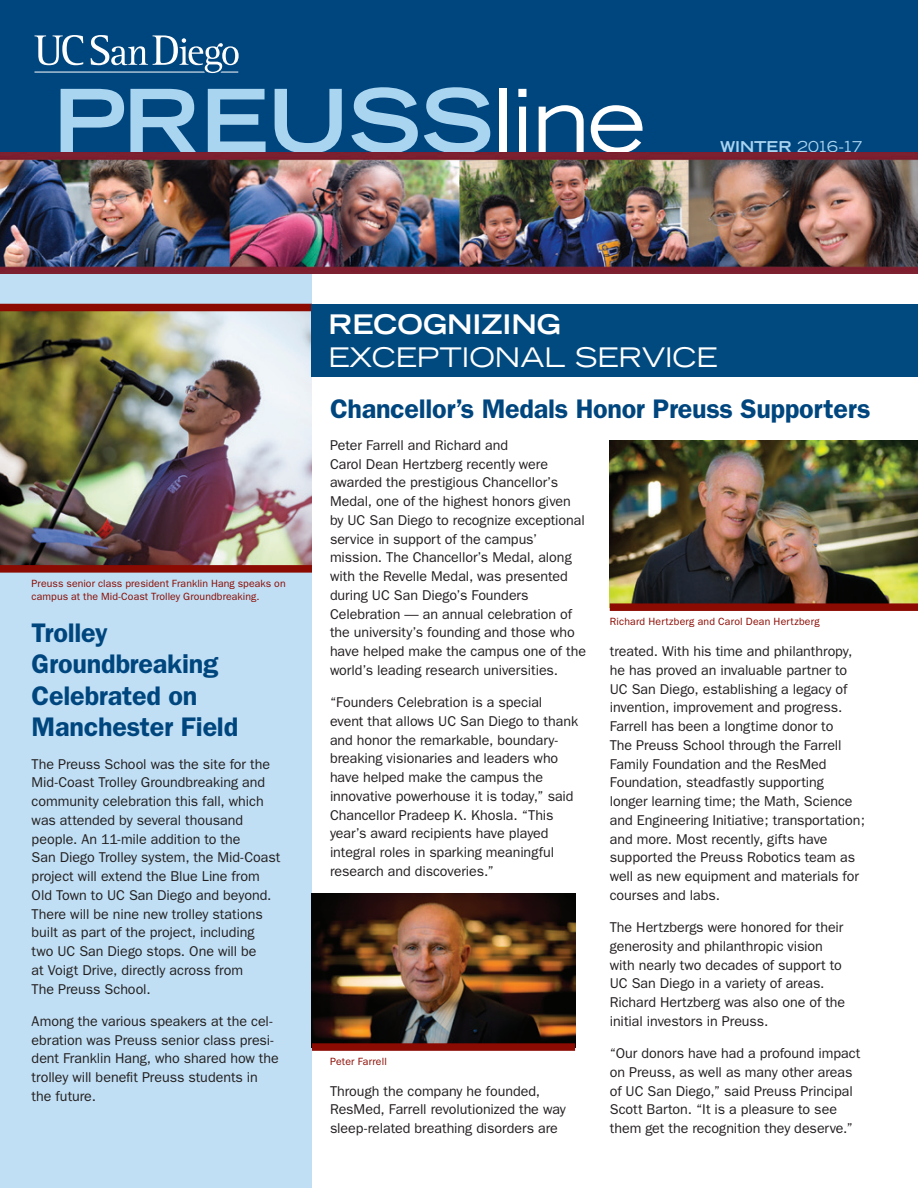
<style>
.page{position:relative;width:918px;height:1188px;background:#fff}
.page>*{position:absolute;margin:0;border:0;box-sizing:border-box;transform-origin:0 0}
.t1{font:700 expanded 87px "Trade Gothic LH";letter-spacing:-.01em;color:#aad5f1}
.t2{font:600 27px/31.5px "Franklin Gothic";letter-spacing:-.01em;color:#00467e}
.t3{font:expanded 27px "Trade Gothic LH";color:#fff}
.t4{font:700 expanded 27px "Trade Gothic LH";color:#fff}
.t5{font:expanded 15px "Trade Gothic LH";letter-spacing:-.085em;color:#aad5f1}
.t6{font:14.25px/18.8px "Franklin Gothic";letter-spacing:-.005em;color:#231f20}
.t7{font:10.5px/12.6px "Franklin Gothic";letter-spacing:.01em;color:#8b0a02}
.s1{font-weight:400;color:#fff}
.s2{font-weight:700}
</style>
<div class="page">
<div style="left:0;top:220px;width:312px;height:968px;background:#c0dff4"></div>
<img style="left:0;top:311px;width:312px;height:254px">
<div style="left:0;top:304px;width:312px;height:7px;background:#8b0a02"></div>
<div style="left:0;top:565px;width:312px;height:8px;background:#8b0a02"></div>
<img style="left:610px;top:440px;width:308px;height:163px">
<div style="left:610px;top:603px;width:308px;height:8px;background:#8b0a02"></div>
<img style="left:312px;top:894px;width:263px;height:149px">
<div style="left:312px;top:1043px;width:263px;height:8px;background:#8b0a02"></div>
<div style="left:312px;top:304px;width:606px;height:73px;background:#004a7f"></div>
<div style="left:0;top:0;width:918px;height:181px;background:#00467e"></div>
<svg style="left:34px;top:35px;width:205px;height:38px"></svg>
<img style="left:0;top:152px;width:918px;height:121px">
<h1 class="t1" style="left:53px;top:64px;width:594px">PREUSS<span class="s1">line</span></h1>
<p class="t5" style="left:720px;top:137px;width:144px"><span class="s2">WINTER</span> 2016-17</p>
<p class="t7" style="left:32px;top:577px;width:256px">Preuss senior class president Franklin Hang speaks on campus at the Mid-Coast Trolley Groundbreaking.</p>
<h2 class="t2" style="left:32px;top:617px;width:208px">Trolley<br>Groundbreaking<br>Celebrated on<br>Manchester Field</h2>
<p class="t6" style="left:32px;top:754px;width:250px">The Preuss School was the site for the Mid-Coast Trolley Groundbreaking and community celebration this fall, which was attended by several thousand people. An 11-mile addition to the<br>San Diego Trolley system, the Mid-Coast project will extend the Blue Line from Old Town to UC San Diego and beyond.<br>There will be nine new trolley stations built as part of the project, including<br>two UC San Diego stops. One will be<br>at Voigt Drive, directly across from<br>The Preuss School.</p>
<p class="t6" style="left:32px;top:1012px;width:249px">Among the various speakers at the cel&shy;ebration was Preuss senior class presi&shy;dent Franklin Hang, who shared how the trolley will benefit Preuss students in the future.</p>
<h2 class="t4" style="left:328px;top:307px;width:234px">RECOGNIZING</h2>
<h2 class="t3" style="left:328px;top:340px;width:391px">EXCEPTIONAL SERVICE</h2>
<h2 class="t2" style="left:330px;top:393px;width:542px">Chancellor’s Medals Honor Preuss Supporters</h2>
<p class="t6" style="left:330px;top:436px;width:258px">Peter Farrell and Richard and<br>Carol Dean Hertzberg recently were awarded the prestigious Chancellor’s Medal, one of the highest honors given by UC San Diego to recognize exceptional service in support of the campus’ mission. The Chancellor’s Medal, along with the Revelle Medal, was presented during UC San Diego’s Founders Celebration — an annual celebration of the university’s founding and those who have helped make the campus one of the world’s leading research universities.</p>
<p class="t6" style="left:330px;top:693px;width:250px">“Founders Celebration is a special event that allows UC San Diego to thank and honor the remarkable, boundary&shy;breaking visionaries and leaders who have helped make the campus the innovative powerhouse it is today,” said Chancellor Pradeep K. Khosla. “This year’s award recipients have played integral roles in sparking meaningful research and discoveries.”</p>
<p class="t7" style="left:610px;top:616px;width:211px">Richard Hertzberg and Carol Dean Hertzberg</p>
<p class="t6" style="left:610px;top:642px;width:257px">treated. With his time and philanthropy, he has proved an invaluable partner to UC San Diego, establishing a legacy of invention, improvement and progress.<br>Farrell has been a longtime donor to<br>The Preuss School through the Farrell Family Foundation and the ResMed Foundation, steadfastly supporting longer learning time; the Math, Science and Engineering Initiative; transportation; and more. Most recently, gifts have supported the Preuss Robotics team as well as new equipment and materials for courses and labs.</p>
<p class="t6" style="left:610px;top:918px;width:237px">The Hertzbergs were honored for their generosity and philanthropic vision with nearly two decades of support to UC San Diego in a variety of areas.<br>Richard Hertzberg was also one of the initial investors in Preuss.</p>
<p class="t6" style="left:610px;top:1044px;width:252px">“Our donors have had a profound impact on Preuss, as well as many other areas of UC San Diego,” said Preuss Principal Scott Barton. “It is a pleasure to see them get the recognition they deserve.”</p>
<p class="t7" style="left:330px;top:1055px;width:58px">Peter Farrell</p>
<p class="t6" style="left:330px;top:1082px;width:237px">Through the company he founded,<br>ResMed, Farrell revolutionized the way sleep-related breathing disorders are</p>
</div>
